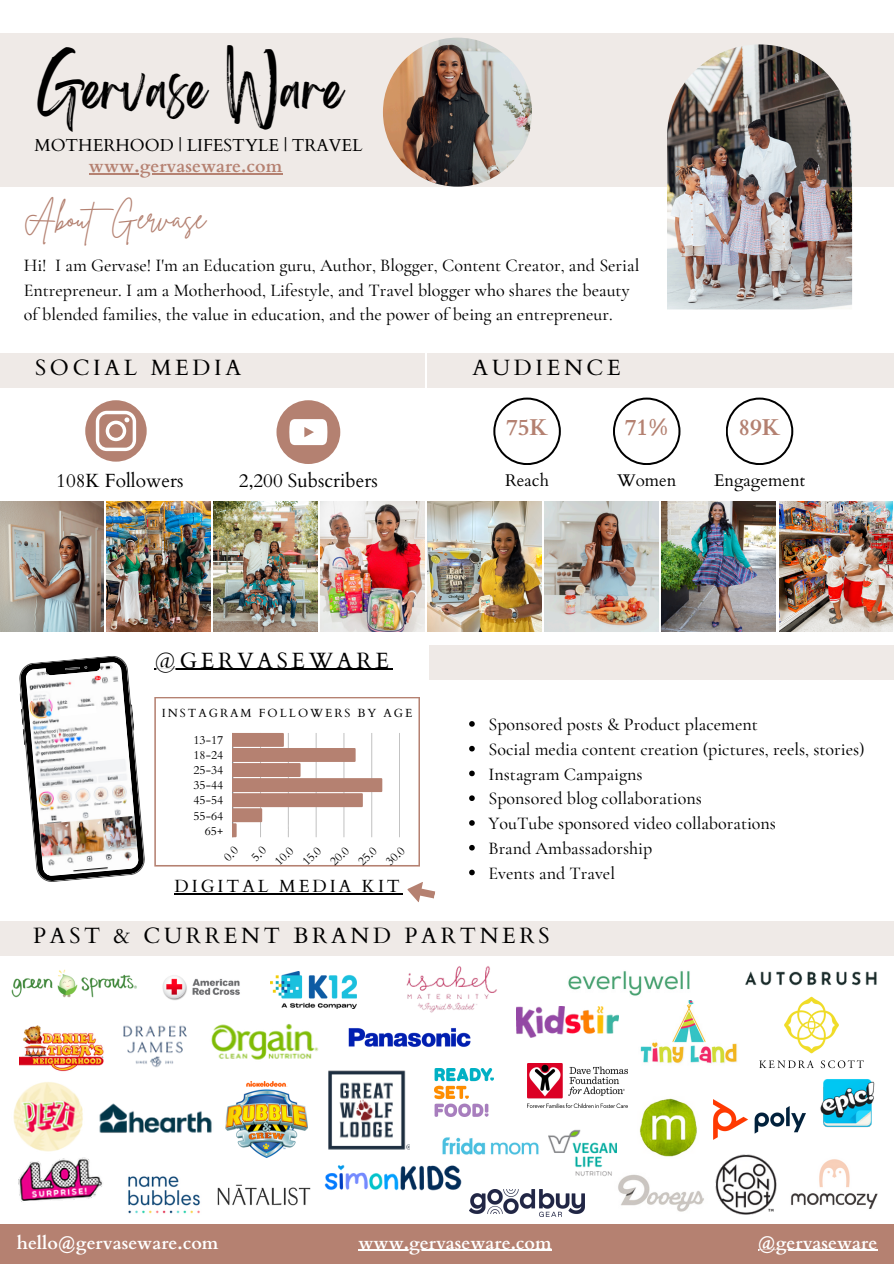
<style>
.page{position:relative;width:894px;height:1264px;background:#fff}
.page>*{position:absolute;margin:0;border:0;box-sizing:border-box;transform-origin:0 0}
.t1{font:49.65px "Brightwall";color:#000}
.t2{font:30px "Brittany Signature";color:#b48171}
.t3{font:700 22.95px "Cardo";color:#b48171}
.t4{font:22.05px "Cardo";letter-spacing:.17em;color:#000}
.t5{font:19.05px "Cardo";color:#000}
.t6{font:500 18px/24.8px "Cormorant Garamond";color:#000}
.t7{font:700 18px "Cardo";color:#fff}
.t8{font:700 18px "Cardo";color:#b58171}
.t9{font:17.55px "Cardo";letter-spacing:.17em;color:#000}
.t10{font:17.25px "Cardo";color:#000}
.t11{font:16.95px "Cardo";color:#000}
.t12{font:11.85px "Cardo";letter-spacing:.165em;color:#000}
.t13{font:11.85px/15px "Cardo";color:#000;text-align:right}
</style>
<div class="page">
<div style="left:0;top:34px;width:893px;height:153px;background:#efeae7"></div>
<img style="left:667px;top:44px;width:184px;height:265px">
<img style="left:321px;top:502px;width:103px;height:129px">
<img style="left:0;top:502px;width:104px;height:129px">
<img style="left:214px;top:502px;width:103px;height:129px">
<img style="left:107px;top:502px;width:103px;height:129px">
<svg style="left:493px;top:397px;width:67px;height:68px"></svg>
<svg style="left:613px;top:397px;width:67px;height:68px"></svg>
<svg style="left:726px;top:397px;width:67px;height:68px"></svg>
<svg style="left:154px;top:697px;width:266px;height:169px"></svg>
<hr style="left:399px;top:733px;width:1px;height:104px;background:#c3c3c3">
<svg style="left:233px;top:733px;width:149px;height:104px"></svg>
<div style="left:0;top:1224px;width:893px;height:39px;background:#b58171"></div>
<img style="left:779px;top:502px;width:113px;height:129px">
<img style="left:427px;top:502px;width:114px;height:129px">
<img style="left:661px;top:502px;width:114px;height:129px">
<img style="left:544px;top:502px;width:114px;height:129px">
<div style="left:0;top:353px;width:424px;height:35px;background:#efeae7"></div>
<svg style="left:276px;top:400px;width:64px;height:64px"></svg>
<svg style="left:85px;top:400px;width:62px;height:61px"></svg>
<div style="left:427px;top:353px;width:466px;height:35px;background:#efeae7"></div>
<div style="left:429px;top:645px;width:464px;height:35px;background:#efeae7"></div>
<div style="left:1px;top:920px;width:892px;height:35px;background:#efeae7"></div>
<img style="left:618px;top:1174px;width:86px;height:38px">
<img style="left:639px;top:1098px;width:58px;height:59px">
<img style="left:791px;top:1159px;width:87px;height:50px">
<img style="left:128px;top:1176px;width:72px;height:38px">
<img style="left:715px;top:1154px;width:61px;height:60px">
<img style="left:469px;top:1189px;width:115px;height:27px">
<img style="left:820px;top:1079px;width:55px;height:49px">
<img style="left:11px;top:969px;width:126px;height:29px">
<img style="left:516px;top:1006px;width:102px;height:31px">
<img style="left:640px;top:1000px;width:97px;height:63px">
<img style="left:568px;top:971px;width:122px;height:25px">
<img style="left:745px;top:971px;width:132px;height:15px">
<img style="left:442px;top:1137px;width:97px;height:18px">
<img style="left:713px;top:1099px;width:92px;height:40px">
<img style="left:19px;top:1025px;width:85px;height:42px">
<img style="left:217px;top:1184px;width:94px;height:21px">
<img style="left:406px;top:966px;width:91px;height:47px">
<img style="left:271px;top:971px;width:85px;height:37px">
<img style="left:348px;top:1028px;width:123px;height:19px">
<img style="left:548px;top:1129px;width:68px;height:47px">
<img style="left:162px;top:975px;width:78px;height:25px">
<svg style="left:407px;top:882px;width:29px;height:20px"></svg>
<svg style="left:19px;top:656px;width:126px;height:226px"></svg>
<img style="left:383px;top:38px;width:149px;height:149px;border-radius:50%">
<img style="left:435px;top:1068px;width:58px;height:48px">
<img style="left:527px;top:1063px;width:100px;height:44px">
<img style="left:226px;top:1081px;width:81px;height:76px">
<img style="left:13px;top:1067px;width:70px;height:85px">
<img style="left:325px;top:1165px;width:136px;height:25px">
<img style="left:99px;top:1103px;width:113px;height:30px">
<img style="left:328px;top:1070px;width:81px;height:80px">
<img style="left:211px;top:1024px;width:107px;height:36px">
<img style="left:123px;top:1025px;width:64px;height:43px">
<img style="left:18px;top:1157px;width:85px;height:45px">
<img style="left:759px;top:996px;width:105px;height:73px">
<hr style="left:358px;top:1249px;width:193px;height:1px;background:#fff">
<hr style="left:757px;top:1249px;width:120px;height:1px;background:#fff">
<hr style="left:89px;top:173px;width:193px;height:1px;background:#b58171">
<hr style="left:154px;top:668px;width:238px;height:1px;background:#000">
<svg style="left:469px;top:721px;width:5px;height:5px"></svg>
<svg style="left:469px;top:745px;width:5px;height:6px"></svg>
<svg style="left:469px;top:770px;width:5px;height:6px"></svg>
<svg style="left:469px;top:795px;width:5px;height:6px"></svg>
<svg style="left:469px;top:820px;width:5px;height:5px"></svg>
<svg style="left:469px;top:844px;width:5px;height:6px"></svg>
<svg style="left:469px;top:869px;width:5px;height:6px"></svg>
<hr style="left:174px;top:893px;width:228px;height:1px;background:#000">
<svg style="left:223px;top:845px;width:16px;height:16px"></svg>
<svg style="left:251px;top:845px;width:16px;height:16px"></svg>
<p class="t1" style="left:39px;top:71px;width:305px">Gervase Ware</p>
<h2 class="t10" style="left:34px;top:134px;width:330px">MOTHERHOOD | LIFESTYLE | TRAVEL</h2>
<h3 class="t8" style="left:89px;top:154px;width:195px">www.gervaseware.com</h3>
<p class="t2" style="left:24px;top:199px;width:183px">AboutGervase</p>
<p class="t6" style="left:24px;top:253px;width:617px">Hi! I am Gervase! I'm an Education guru, Author, Blogger, Content Creator, and Serial<br>Entrepreneur. I am a Motherhood, Lifestyle, and Travel blogger who shares the beauty of blended families, the value in education, and the power of being an entrepreneur.</p>
<p class="t4" style="left:35px;top:353px;width:207px">SOCIAL MEDIA</p>
<p class="t4" style="left:472px;top:353px;width:150px">AUDIENCE</p>
<h1 class="t5" style="left:56px;top:468px;width:129px">108K Followers</h1>
<p class="t5" style="left:239px;top:468px;width:140px">2,200 Subscribers</p>
<h4 class="t3" style="left:506px;top:412px;width:44px">75K</h4>
<p class="t3" style="left:624px;top:412px;width:45px">71%</p>
<h4 class="t11" style="left:505px;top:469px;width:45px">Reach</h4>
<p class="t11" style="left:616px;top:469px;width:61px">Women</p>
<p class="t3" style="left:738px;top:412px;width:44px">89K</p>
<p class="t11" style="left:713px;top:469px;width:92px">Engagement</p>
<h4 class="t4" style="left:154px;top:645px;width:236px">@GERVASEWARE</h4>
<h5 class="t12" style="left:162px;top:705px;width:252px">INSTAGRAM FOLLOWERS BY AGE</h5>
<p class="t13" style="left:193px;top:733px;width:31px">13-17<br>18-24<br>25-34<br>35-44<br>45-54<br>55-64<br>65+</p>
<p class="t12" style="left:271px;top:858px;width:23px;rotate:-45deg">10.0</p>
<p class="t12" style="left:299px;top:858px;width:23px;rotate:-45deg">15.0</p>
<p class="t12" style="left:326px;top:858px;width:23px;rotate:-45deg">20.0</p>
<p class="t12" style="left:354px;top:858px;width:23px;rotate:-45deg">25.0</p>
<p class="t12" style="left:382px;top:858px;width:23px;rotate:-45deg">30.0</p>
<p class="t9" style="left:174px;top:874px;width:227px">DIGITAL MEDIA KIT</p>
<h4 class="t6" style="left:488px;top:712px;width:271px">Sponsored posts &amp; Product placement</h4>
<p class="t6" style="left:488px;top:736px;width:377px">Social media content creation (pictures, reels, stories)</p>
<p class="t6" style="left:488px;top:761px;width:156px">Instagram Campaigns</p>
<p class="t6" style="left:488px;top:786px;width:215px">Sponsored blog collaborations</p>
<p class="t6" style="left:488px;top:811px;width:289px">YouTube sponsored video collaborations</p>
<p class="t6" style="left:488px;top:835px;width:165px">Brand Ambassadorship</p>
<p class="t6" style="left:488px;top:860px;width:128px">Events and Travel</p>
<p class="t4" style="left:33px;top:921px;width:518px">PAST &amp; CURRENT BRAND PARTNERS</p>
<p class="t7" style="left:17px;top:1230px;width:203px">hello@gervaseware.com</p>
<h3 class="t7" style="left:358px;top:1230px;width:195px">www.gervaseware.com</h3>
<p class="t7" style="left:757px;top:1230px;width:121px">@gervaseware</p>
</div>
